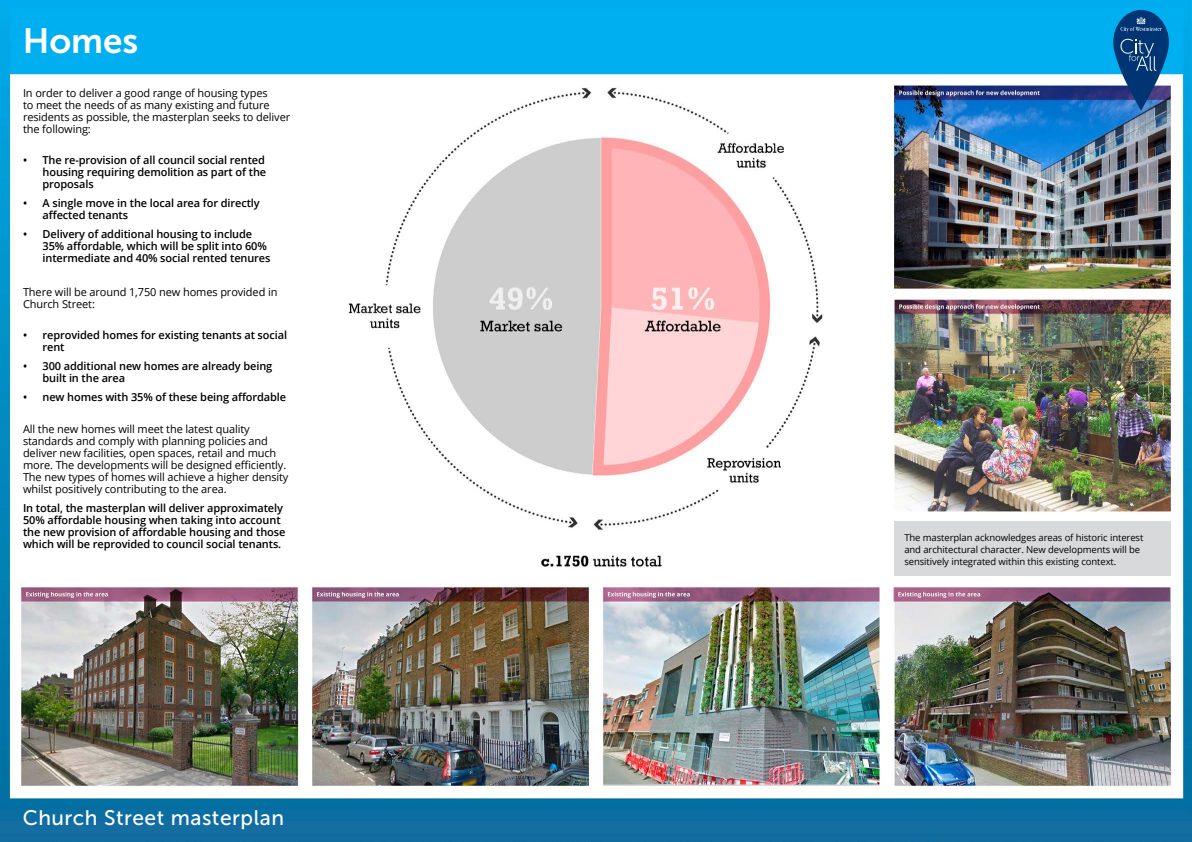
<style>
.page{position:relative;width:1192px;height:842px;background:#fff}
.page>*{position:absolute;margin:0;border:0;box-sizing:border-box;transform-origin:0 0}
.t1{font:35px "Museo Sans 700";color:#fff}
.t2{font:21px "Museo Sans 500";letter-spacing:.025em;color:#fff}
.t3{font:600 11px/12px "Open Sans";letter-spacing:-.01em;color:#000}
.t4{font:11px/12px "Open Sans";letter-spacing:-.01em;color:#000}
.t5{font:9.5px/12px "Open Sans";letter-spacing:-.01em;color:#000}
</style>
<div class="page">
<img style="left:0;top:0;width:1192px;height:842px">
<div style="left:894px;top:522px;width:277px;height:54px;background:#d7d9da"></div>
<svg style="left:1113px;top:10px;width:56px;height:101px;background:#235b95"></svg>
<h1 class="t1" style="left:23px;top:22px;width:117px">Homes</h1>
<p class="t4" style="left:23px;top:87px;width:269px">In order to deliver a good range of housing types<br>to meet the needs of as many existing and future residents as possible, the masterplan seeks to deliver the following:</p>
<p class="t3" style="left:43px;top:154px;width:225px;text-align:justify;text-indent:-20px">• The re-provision of all council social rented housing requiring demolition as part of the proposals</p>
<p class="t3" style="left:43px;top:197px;width:219px;text-indent:-20px">• A single move in the local area for directly affected tenants</p>
<p class="t3" style="left:43px;top:228px;width:229px;text-indent:-20px">• Delivery of additional housing to include<br>35% affordable, which will be split into 60% intermediate and 40% social rented tenures</p>
<p class="t4" style="left:23px;top:285px;width:256px">There will be around 1,750 new homes provided in<br>Church Street:</p>
<p class="t3" style="left:43px;top:329px;width:246px;text-indent:-20px">• reprovided homes for existing tenants at social rent</p>
<p class="t3" style="left:43px;top:360px;width:231px;text-indent:-20px">• 300 additional new homes are already being built in the area</p>
<p class="t3" style="left:23px;top:391px;width:265px">• new homes with 35% of these being affordable</p>
<p class="t4" style="left:23px;top:423px;width:267px">All the new homes will meet the latest quality standards and comply with planning policies and deliver new facilities, open spaces, retail and much more. The developments will be designed efficiently.<br>The new types of homes will achieve a higher density whilst positively contributing to the area.</p>
<p class="t3" style="left:23px;top:502px;width:264px">In total, the masterplan will deliver approximately 50% affordable housing when taking into account the new provision of affordable housing and those which will be reprovided to council social tenants.</p>
<h2 class="t2" style="left:23px;top:806px;width:263px">Church Street masterplan</h2>
<p class="t5" style="left:904px;top:531px;width:241px">The masterplan acknowledges areas of historic interest and architectural character. New developments will be sensitively integrated within this existing context.</p>
</div>
